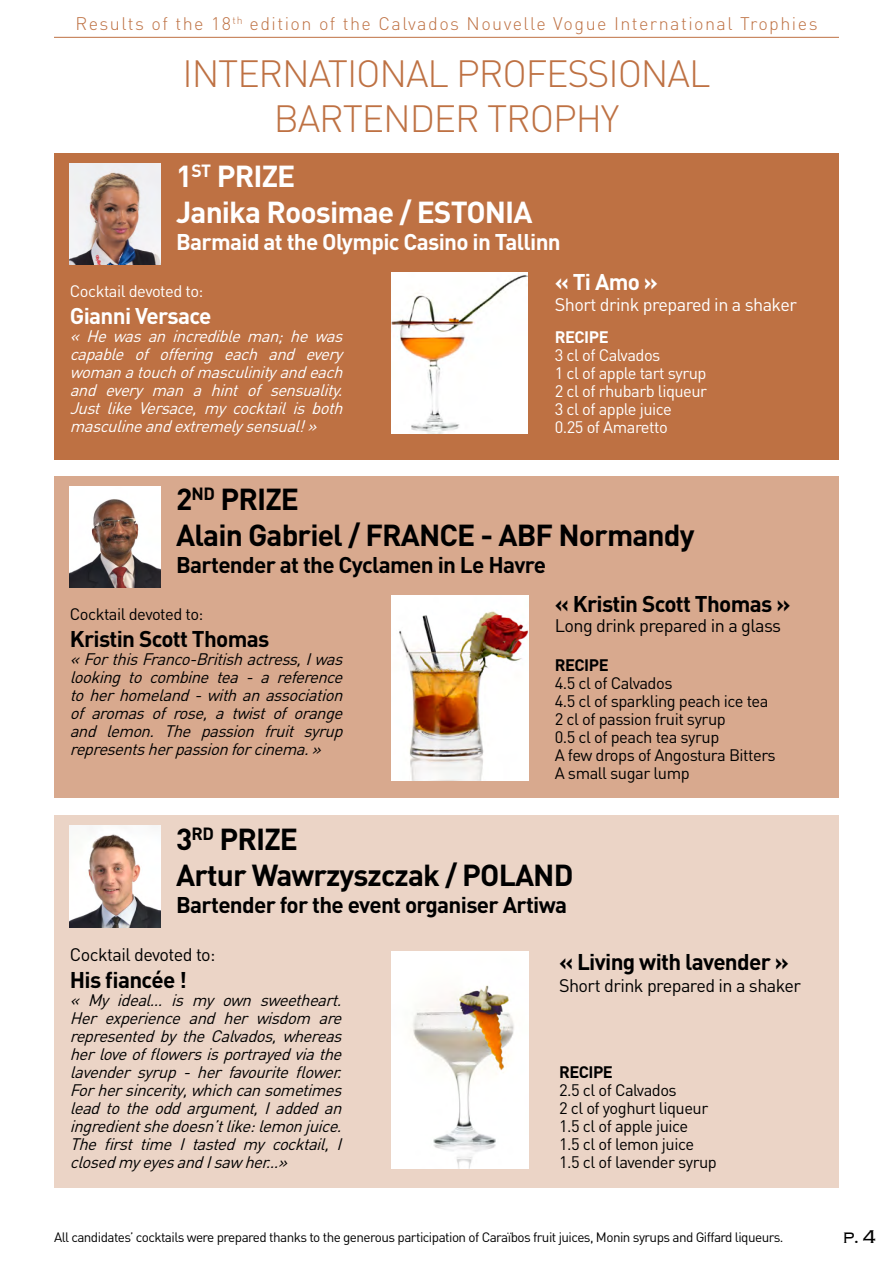
<style>
.page{position:relative;width:893px;height:1263px;background:#fff}
.page>*{position:absolute;margin:0;border:0;box-sizing:border-box;transform-origin:0 0}
.t1{font:300 37.5px "DIN";letter-spacing:-.03em;color:#be7143}
.t2{font:700 30px "DIN";letter-spacing:-.03em;color:#000}
.t3{font:700 30px "DIN";letter-spacing:-.03em;color:#fff}
.t4{font:300 24px "Copperplate";color:#000}
.t5{font:700 22.5px "DIN";letter-spacing:-.03em;color:#000}
.t6{font:700 22.5px "DIN";letter-spacing:-.03em;color:#fff}
.t7{font:18px "DIN";letter-spacing:-.03em;color:#000}
.t8{font:300 18px "DIN";letter-spacing:.08em;color:#be7143}
.t9{font:18px "DIN";letter-spacing:-.03em;color:#fff}
.t10{font:italic 16.5px/18px "DIN";color:#000;text-align:justify}
.t11{font:16.5px "DIN";letter-spacing:-.03em;color:#000}
.t12{font:italic 16.5px/18px "DIN";color:#fff;text-align:justify}
.t13{font:16.5px "DIN";letter-spacing:-.03em;color:#fff}
.t14{font:700 16.5px "DIN";letter-spacing:-.03em;color:#000}
.t15{font:700 16.5px "DIN";letter-spacing:-.03em;color:#fff}
.t16{font:13.5px "DIN";letter-spacing:-.04em;color:#000}
</style>
<div class="page">
<hr style="left:54px;top:37px;width:785px;height:1px;background:#be7143">
<div style="left:54px;top:153px;width:785px;height:307px;background:#be7143"></div>
<div style="left:54px;top:816px;width:785px;height:372px;background:#ebd4c6"></div>
<div style="left:54px;top:476px;width:785px;height:321px;background:#d8a98e"></div>
<img style="left:70px;top:163px;width:91px;height:102px">
<img style="left:70px;top:825px;width:91px;height:102px">
<img style="left:70px;top:486px;width:91px;height:102px">
<img style="left:391px;top:273px;width:136px;height:160px">
<img style="left:391px;top:952px;width:137px;height:216px">
<img style="left:391px;top:596px;width:137px;height:185px">
<p class="t8" style="left:75px;top:12px;width:744px">Results of the 18<sup>th</sup> edition of the Calvados Nouvelle Vogue International Trophies</p>
<p class="t1" style="left:182px;top:51px;width:529px">INTERNATIONAL PROFESSIONAL</p>
<p class="t1" style="left:274px;top:96px;width:347px">BARTENDER TROPHY</p>
<p class="t3" style="left:176px;top:157px;width:121px">1<sup>ST</sup> PRIZE</p>
<p class="t3" style="left:176px;top:193px;width:358px">Janika Roosimae / ESTONIA</p>
<p class="t6" style="left:176px;top:227px;width:386px">Barmaid at the Olympic Casino in Tallinn</p>
<p class="t13" style="left:70px;top:281px;width:135px">Cocktail devoted to:</p>
<p class="t6" style="left:70px;top:301px;width:143px">Gianni Versace</p>
<p class="t12" style="left:70px;top:327px;width:279px">« He was an incredible man; he was capable of offering each and every womanatouchofmasculinityandeach and every man a hint of sensuality.<br>Just like Versace, my cocktail is both masculineandextremelysensual!»</p>
<p class="t6" style="left:555px;top:267px;width:105px">« Ti Amo »</p>
<p class="t9" style="left:555px;top:294px;width:244px">Short drink prepared in a shaker</p>
<p class="t15" style="left:555px;top:326px;width:55px">RECIPE</p>
<p class="t13" style="left:555px;top:345px;width:107px">3 cl of Calvados</p>
<p class="t13" style="left:555px;top:363px;width:153px">1 cl of apple tart syrup</p>
<p class="t13" style="left:555px;top:381px;width:154px">2 cl of rhubarb liqueur</p>
<p class="t13" style="left:555px;top:399px;width:119px">3 cl of apple juice</p>
<p class="t13" style="left:555px;top:417px;width:114px">0.25 of Amaretto</p>
<p class="t2" style="left:176px;top:480px;width:124px">2<sup>ND</sup> PRIZE</p>
<p class="t2" style="left:176px;top:516px;width:520px">Alain Gabriel / FRANCE - ABF Normandy</p>
<p class="t5" style="left:176px;top:551px;width:371px">Bartender at the Cyclamen in Le Havre</p>
<p class="t11" style="left:70px;top:604px;width:135px">Cocktail devoted to:</p>
<p class="t5" style="left:70px;top:625px;width:201px">Kristin Scott Thomas</p>
<p class="t10" style="left:70px;top:650px;width:279px">«ForthisFranco-Britishactress,Iwas looking to combine tea - a reference toherhomeland-withanassociation of aromas of rose, a twist of orange and lemon. The passion fruit syrup representsherpassionforcinema.»</p>
<p class="t5" style="left:555px;top:589px;width:237px">« Kristin Scott Thomas »</p>
<p class="t7" style="left:555px;top:614px;width:228px">Long drink prepared in a glass</p>
<p class="t14" style="left:555px;top:654px;width:55px">RECIPE</p>
<p class="t11" style="left:555px;top:673px;width:119px">4.5 cl of Calvados</p>
<p class="t11" style="left:555px;top:691px;width:215px">4.5 cl of sparkling peach ice tea</p>
<p class="t11" style="left:555px;top:709px;width:172px">2 cl of passion fruit syrup</p>
<p class="t11" style="left:555px;top:727px;width:166px">0.5 cl of peach tea syrup</p>
<p class="t11" style="left:555px;top:745px;width:223px">A few drops of Angostura Bitters</p>
<p class="t11" style="left:555px;top:763px;width:136px">A small sugar lump</p>
<p class="t2" style="left:176px;top:819px;width:123px">3<sup>RD</sup> PRIZE</p>
<p class="t2" style="left:176px;top:855px;width:399px">Artur Wawrzyszczak / POLAND</p>
<p class="t5" style="left:176px;top:890px;width:393px">Bartender for the event organiser Artiwa</p>
<p class="t7" style="left:70px;top:943px;width:147px">Cocktail devoted to:</p>
<p class="t5" style="left:70px;top:965px;width:119px">His fiancée !</p>
<p class="t10" style="left:70px;top:991px;width:278px">« My ideal... is my own sweetheart.<br>Her experience and her wisdom are representedbytheCalvados,whereas herloveofflowersisportrayedviathe lavender syrup - her favourite flower.<br>Forhersincerity,whichcansometimes leadtotheoddargument,Iaddedan ingredientshedoesn’tlike:lemonjuice.<br>The first time I tasted my cocktail, I closedmyeyesandIsaw her...»</p>
<p class="t5" style="left:559px;top:947px;width:231px">« Living with lavender »</p>
<p class="t7" style="left:559px;top:974px;width:244px">Short drink prepared in a shaker</p>
<p class="t14" style="left:559px;top:1061px;width:55px">RECIPE</p>
<p class="t11" style="left:559px;top:1080px;width:119px">2.5 cl of Calvados</p>
<p class="t11" style="left:559px;top:1098px;width:151px">2 cl of yoghurt liqueur</p>
<p class="t11" style="left:559px;top:1116px;width:131px">1.5 cl of apple juice</p>
<p class="t11" style="left:559px;top:1134px;width:137px">1.5 cl of lemon juice</p>
<p class="t11" style="left:559px;top:1152px;width:159px">1.5 cl of lavender syrup</p>
<p class="t16" style="left:54px;top:1229px;width:731px">All candidates’ cocktails were prepared thanks to the generous participation of Caraïbos fruit juices, Monin syrups and Giffard liqueurs.</p>
<h3 class="t4" style="left:842px;top:1221px;width:37px">p. 4</h3>
</div>
